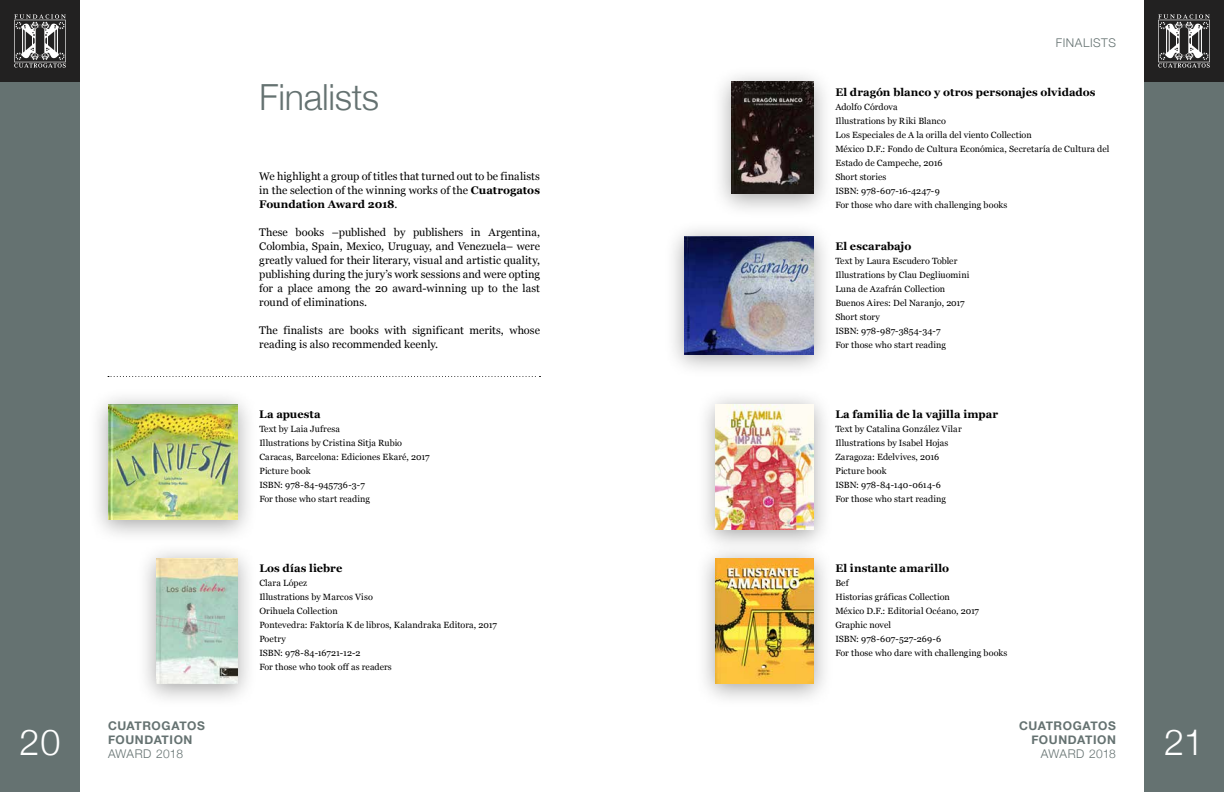
<style>
.page{position:relative;width:1224px;height:792px;background:#fff}
.page>*{position:absolute;margin:0;border:0;box-sizing:border-box;transform-origin:0 0}
.t1{font:300 36px "Helvetica Neue";letter-spacing:-.01em;color:#657271}
.t2{font:300 36px "Helvetica Neue";color:#fff}
.t3{font:700 12px/14px "Helvetica Neue";letter-spacing:.045em;color:#657271}
.t4{font:300 12px "Helvetica Neue";letter-spacing:.01em;color:#657271}
.t5{font:300 12px "Helvetica Neue";letter-spacing:.035em;color:#657271}
.t6{font:11px/14px "Georgia";letter-spacing:.005em;color:#000;text-align:justify}
.t7{font:700 11px "Georgia";letter-spacing:.005em;color:#000}
.t8{font:9px/14px "Georgia";letter-spacing:.01em;color:#000}
.s1{font-weight:700}
</style>
<div class="page">
<div style="left:0;top:0;width:80px;height:792px;background:#222121"></div>
<div style="left:1144px;top:0;width:80px;height:792px;background:#222121"></div>
<div style="left:1144px;top:82px;width:80px;height:710px;background:#657271"></div>
<div style="left:0;top:82px;width:80px;height:710px;background:#657271"></div>
<svg style="left:1158px;top:14px;width:52px;height:54px"></svg>
<svg style="left:14px;top:14px;width:52px;height:54px"></svg>
<div style="left:88px;top:388px;width:169px;height:156px;background:#000;opacity:.35"></div>
<img style="left:108px;top:404px;width:129px;height:116px">
<div style="left:136px;top:542px;width:121px;height:166px;background:#000;opacity:.35"></div>
<img style="left:156px;top:558px;width:81px;height:126px">
<div style="left:664px;top:220px;width:169px;height:158px;background:#000;opacity:.35"></div>
<img style="left:684px;top:236px;width:129px;height:118px">
<div style="left:696px;top:388px;width:138px;height:166px;background:#000;opacity:.35"></div>
<img style="left:716px;top:404px;width:97px;height:126px">
<div style="left:695px;top:542px;width:138px;height:166px;background:#000;opacity:.35"></div>
<img style="left:715px;top:558px;width:98px;height:126px">
<svg style="left:108px;top:376px;width:433px;height:1px"></svg>
<div style="left:711px;top:66px;width:122px;height:152px;background:#000;opacity:.35"></div>
<img style="left:731px;top:82px;width:82px;height:112px">
<h1 class="t1" style="left:259px;top:68px;width:121px">Finalists</h1>
<p class="t6" style="left:259px;top:169px;width:282px">We highlight a group of titles that turned out to be finalists in the selection of the winning works of the <span class="s1">Cuatrogatos Foundation Award 2018</span>.</p>
<p class="t6" style="left:259px;top:225px;width:282px">These books –published by publishers in Argentina, Colombia, Spain, Mexico, Uruguay, and Venezuela– were greatly valued for their literary, visual and artistic quality, publishing during the jury’s work sessions and were opting for a place among the 20 award-winning up to the last round of eliminations.</p>
<p class="t6" style="left:259px;top:323px;width:282px">The finalists are books with significant merits, whose reading is also recommended keenly.</p>
<p class="t7" style="left:259px;top:406px;width:63px">La apuesta</p>
<p class="t8" style="left:259px;top:422px;width:172px">Text by Laia Jufresa<br>Illustrations by Cristina Sitja Rubio<br>Caracas, Barcelona: Ediciones Ekaré, 2017<br>Picture book<br>ISBN: 978-84-945736-3-7<br>For those who start reading</p>
<p class="t7" style="left:259px;top:560px;width:85px">Los días liebre</p>
<p class="t8" style="left:259px;top:576px;width:239px">Clara López<br>Illustrations by Marcos Viso<br>Orihuela Collection<br>Pontevedra: Faktoría K de libros, Kalandraka Editora, 2017<br>Poetry<br>ISBN: 978-84-16721-12-2<br>For those who took off as readers</p>
<h2 class="t5" style="left:1056px;top:33px;width:62px">FINALISTS</h2>
<p class="t7" style="left:835px;top:84px;width:262px">El dragón blanco y otros personajes olvidados</p>
<p class="t8" style="left:835px;top:100px;width:276px">Adolfo Córdova<br>Illustrations by Riki Blanco<br>Los Especiales de A la orilla del viento Collection<br>México D.F.: Fondo de Cultura Económica, Secretaría de Cultura del Estado de Campeche, 2016<br>Short stories<br>ISBN: 978-607-16-4247-9<br>For those who dare with challenging books</p>
<p class="t7" style="left:835px;top:238px;width:78px">El escarabajo</p>
<p class="t8" style="left:835px;top:254px;width:136px">Text by Laura Escudero Tobler<br>Illustrations by Clau Degliuomini<br>Luna de Azafrán Collection<br>Buenos Aires: Del Naranjo, 2017<br>Short story<br>ISBN: 978-987-3854-34-7<br>For those who start reading</p>
<p class="t7" style="left:835px;top:406px;width:164px">La familia de la vajilla impar</p>
<p class="t8" style="left:835px;top:422px;width:128px">Text by Catalina González Vilar<br>Illustrations by Isabel Hojas<br>Zaragoza: Edelvives, 2016<br>Picture book<br>ISBN: 978-84-140-0614-6<br>For those who start reading</p>
<p class="t7" style="left:835px;top:560px;width:115px">El instante amarillo</p>
<p class="t8" style="left:835px;top:576px;width:174px">Bef<br>Historias gráficas Collection<br>México D.F.: Editorial Océano, 2017<br>Graphic novel<br>ISBN: 978-607-527-269-6<br>For those who dare with challenging books</p>
<h2 class="t3" style="left:108px;top:719px;width:98px">CUATROGATOS<br>FOUNDATION</h2>
<h2 class="t4" style="left:108px;top:744px;width:77px">AWARD 2018</h2>
<h2 class="t3" style="left:1019px;top:719px;width:98px;text-align:right">CUATROGATOS<br>FOUNDATION</h2>
<h2 class="t4" style="left:1041px;top:744px;width:77px">AWARD 2018</h2>
<h1 class="t2" style="left:20px;top:714px;width:42px">20</h1>
<h1 class="t2" style="left:1164px;top:714px;width:41px">21</h1>
</div>
